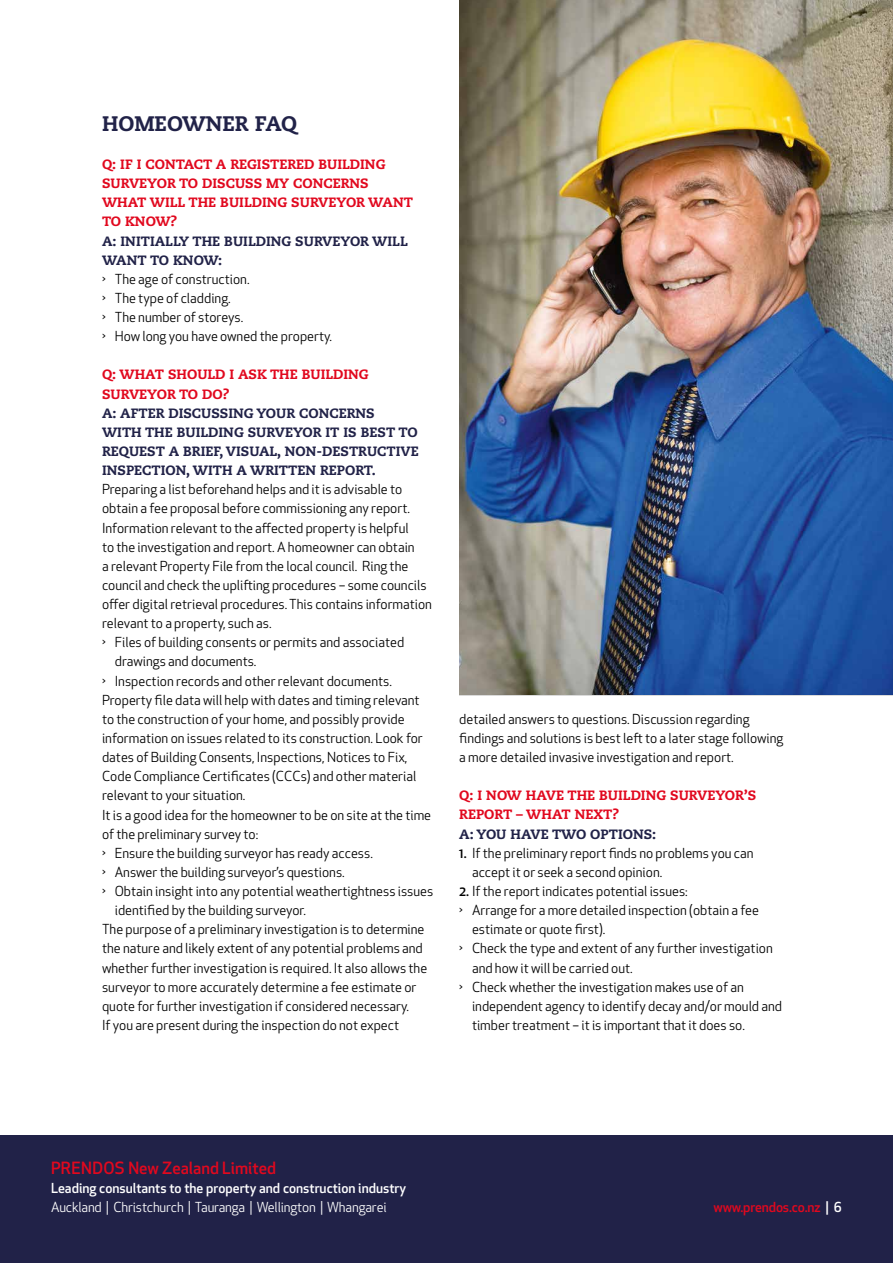
<style>
.page{position:relative;width:893px;height:1263px;background:#fff}
.page>*{position:absolute;margin:0;border:0;box-sizing:border-box;transform-origin:0 0}
.t1{font:800 21px "Caecilia LT Std";color:#212248}
.t2{font:500 16.5px "Apex New";color:#e1081e}
.t3{font:13.5px/19.2px "Apex New";color:#000}
.t4{font:800 13.5px/19.2px "Caecilia LT Std";color:#212248}
.t5{font:800 13.5px/19.2px "Caecilia LT Std";color:#e1081e}
.t6{font:500 13.5px "Apex New";color:#fff}
.t7{font:13.5px "Apex New";letter-spacing:-.01em;color:#fff}
.t8{font:500 13.5px "Apex New";letter-spacing:-.01em;color:#e1081e}
.s1{font-weight:500}
.s2{color:#fff}
</style>
<div class="page">
<div style="left:0;top:1135px;width:893px;height:128px;background:#212248"></div>
<img style="left:459px;top:0;width:434px;height:695px">
<h1 class="t1" style="left:102px;top:110px;width:197px">HOMEOWNER FAQ</h1>
<p class="t5" style="left:102px;top:155px;width:312px">Q: IF I CONTACT A REGISTERED BUILDING<br>SURVEYOR TO DISCUSS MY CONCERNS<br>WHAT WILL THE BUILDING SURVEYOR WANT<br>TO KNOW?</p>
<p class="t4" style="left:102px;top:231px;width:307px">A: INITIALLY THE BUILDING SURVEYOR WILL<br>WANT TO KNOW:</p>
<p class="t3" style="left:102px;top:269px;width:232px">˶ The age of construction.<br>˶ The type of cladding.<br>˶ The number of storeys.<br>˶ How long you have owned the property.</p>
<p class="t5" style="left:102px;top:365px;width:268px">Q: WHAT SHOULD I ASK THE BUILDING<br>SURVEYOR TO DO?</p>
<p class="t4" style="left:102px;top:403px;width:318px">A: AFTER DISCUSSING YOUR CONCERNS<br>WITH THE BUILDING SURVEYOR IT IS BEST TO REQUEST A BRIEF, VISUAL, NON-DESTRUCTIVE INSPECTION, WITH A WRITTEN REPORT.</p>
<p class="t3" style="left:102px;top:480px;width:302px">Preparing a list beforehand helps and it is advisable to</p>
<p class="t3" style="left:102px;top:499px;width:309px">obtain a fee proposal before commissioning any report.</p>
<p class="t3" style="left:102px;top:518px;width:308px">Information relevant to the affected property is helpful</p>
<p class="t3" style="left:102px;top:537px;width:314px">to the investigation and report. A homeowner can obtain</p>
<p class="t3" style="left:102px;top:556px;width:308px">a relevant Property File from the local council. Ring the</p>
<p class="t3" style="left:102px;top:575px;width:326px">council and check the uplifting procedures – some councils</p>
<p class="t3" style="left:102px;top:595px;width:331px">offer digital retrieval procedures. This contains information</p>
<p class="t3" style="left:102px;top:614px;width:171px">relevant to a property, such as.</p>
<p class="t3" style="left:102px;top:633px;width:304px">˶ Files of building consents or permits and associated</p>
<p class="t3" style="left:115px;top:652px;width:143px">drawings and documents.</p>
<p class="t3" style="left:102px;top:671px;width:292px">˶ Inspection records and other relevant documents.</p>
<p class="t3" style="left:102px;top:690px;width:319px">Property file data will help with dates and timing relevant</p>
<p class="t3" style="left:102px;top:709px;width:304px">to the construction of your home, and possibly provide</p>
<p class="t3" style="left:102px;top:728px;width:322px">information on issues related to its construction. Look for</p>
<p class="t3" style="left:102px;top:748px;width:307px">dates of Building Consents, Inspections, Notices to Fix,</p>
<p class="t3" style="left:102px;top:767px;width:316px">Code Compliance Certificates (CCCs) and other material</p>
<p class="t3" style="left:102px;top:786px;width:145px">relevant to your situation.</p>
<p class="t3" style="left:102px;top:805px;width:331px">It is a good idea for the homeowner to be on site at the time</p>
<p class="t3" style="left:102px;top:824px;width:158px">of the preliminary survey to:</p>
<p class="t3" style="left:102px;top:843px;width:272px">˶ Ensure the building surveyor has ready access.</p>
<p class="t3" style="left:102px;top:862px;width:244px">˶ Answer the building surveyor’s questions.</p>
<p class="t3" style="left:102px;top:881px;width:333px">˶ Obtain insight into any potential weathertightness issues</p>
<p class="t3" style="left:115px;top:901px;width:193px">identified by the building surveyor.</p>
<p class="t3" style="left:102px;top:920px;width:324px">The purpose of a preliminary investigation is to determine</p>
<p class="t3" style="left:102px;top:939px;width:322px">the nature and likely extent of any potential problems and</p>
<p class="t3" style="left:102px;top:958px;width:327px">whether further investigation is required. It also allows the</p>
<p class="t3" style="left:102px;top:977px;width:316px">surveyor to more accurately determine a fee estimate or</p>
<p class="t3" style="left:102px;top:996px;width:309px">quote for further investigation if considered necessary.</p>
<p class="t3" style="left:102px;top:1015px;width:298px">If you are present during the inspection do not expect</p>
<p class="t3" style="left:459px;top:709px;width:326px">detailed answers to questions. Discussion regarding findings and solutions is best left to a later stage following a more detailed invasive investigation and report.</p>
<p class="t5" style="left:459px;top:786px;width:299px">Q: I NOW HAVE THE BUILDING SURVEYOR’S<br>REPORT – WHAT NEXT?</p>
<p class="t4" style="left:459px;top:824px;width:199px">A: YOU HAVE TWO OPTIONS:</p>
<p class="t3" style="left:472px;top:843px;width:283px;text-indent:-13px"><span class="s1">1.</span> If the preliminary report finds no problems you can accept it or seek a second opinion.</p>
<p class="t3" style="left:459px;top:881px;width:230px"><span class="s1">2.</span> If the report indicates potential issues:</p>
<p class="t3" style="left:459px;top:901px;width:301px">˶ Arrange for a more detailed inspection (obtain a fee</p>
<p class="t3" style="left:472px;top:920px;width:135px">estimate or quote first).</p>
<p class="t3" style="left:459px;top:939px;width:315px">˶ Check the type and extent of any further investigation</p>
<p class="t3" style="left:472px;top:958px;width:162px">and how it will be carried out.</p>
<p class="t3" style="left:459px;top:977px;width:286px">˶ Check whether the investigation makes use of an</p>
<p class="t3" style="left:472px;top:996px;width:312px">independent agency to identify decay and/or mould and</p>
<p class="t3" style="left:472px;top:1015px;width:274px">timber treatment – it is important that it does so.</p>
<p class="t2" style="left:51px;top:1156px;width:227px">PRENDOS New Zealand Limited</p>
<p class="t6" style="left:51px;top:1179px;width:357px">Leading consultants to the property and construction industry</p>
<p class="t7" style="left:51px;top:1198px;width:337px">Auckland | Christchurch | Tauranga | Wellington | Whangarei</p>
<p class="t8" style="left:713px;top:1198px;width:130px">www.prendos.co.nz <span class="s2">| 6</span></p>
</div>
